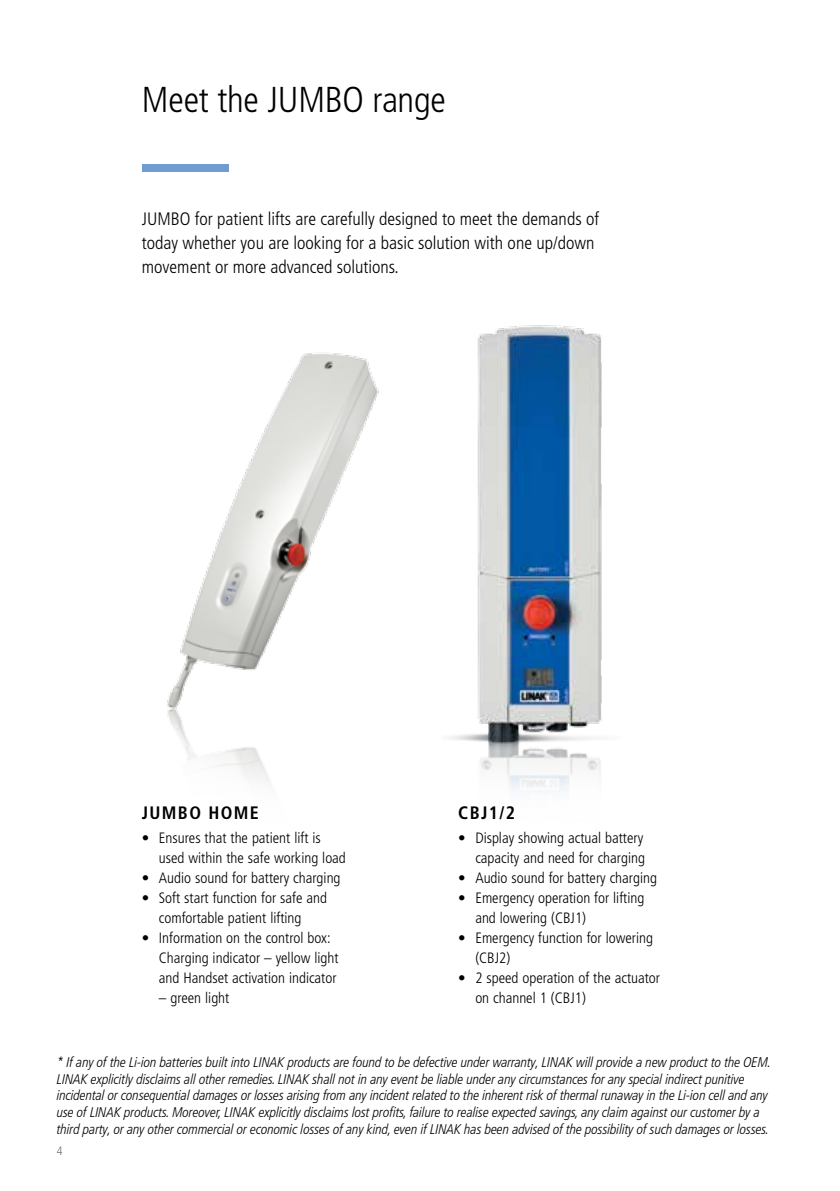
<style>
.page{position:relative;width:840px;height:1191px;background:#fff}
.page>*{position:absolute;margin:0;border:0;box-sizing:border-box;transform-origin:0 0}
.t1{font:300 condensed 36px "Frutiger LT Pro";letter-spacing:-.005em;color:#000}
.t2{font:300 condensed 18px/24px "Frutiger LT Pro";color:#000}
.t3{font:700 condensed 18px "Frutiger LT Pro";letter-spacing:.075em;color:#000}
.t4{font:300 condensed 15px/20px "Frutiger LT Pro";color:#000}
.t5{font:italic 300 condensed 14px/16.8px "Frutiger LT Pro";letter-spacing:-.01em;color:#000}
.t6{font:300 condensed 12px "Frutiger LT Pro";color:#6d6e71}
</style>
<div class="page">
<img style="left:448px;top:325px;width:154px;height:467px">
<img style="left:167px;top:352px;width:212px;height:432px">
<div style="left:142px;top:164px;width:86px;height:8px;background:#719cd2"></div>
<h1 class="t1" style="left:142px;top:79px;width:305px">Meet the JUMBO range</h1>
<p class="t2" style="left:142px;top:207px;width:458px">JUMBO for patient lifts are carefully designed to meet the demands of today whether you are looking for a basic solution with one up/down movement or more advanced solutions.</p>
<p class="t3" style="left:142px;top:802px;width:118px">JUMBO HOME</p>
<p class="t4" style="left:159px;top:828px;width:188px;text-indent:-17px">• Ensures that the patient lift is used within the safe working load</p>
<p class="t4" style="left:142px;top:868px;width:200px">• Audio sound for battery charging</p>
<p class="t4" style="left:142px;top:888px;width:186px;text-align:center">• Soft start function for safe and comfortable patient lifting</p>
<p class="t4" style="left:159px;top:927px;width:181px;text-indent:-17px">• Information on the control box:<br>Charging indicator – yellow light and Handset activation indicator</p>
<p class="t4" style="left:159px;top:987px;width:72px">– green light</p>
<p class="t3" style="left:458px;top:802px;width:58px">CBJ1/2</p>
<p class="t4" style="left:458px;top:828px;width:188px;text-align:right">• Display showing actual battery capacity and need for charging</p>
<p class="t4" style="left:458px;top:868px;width:200px">• Audio sound for battery charging</p>
<p class="t4" style="left:475px;top:888px;width:170px;text-indent:-17px">• Emergency operation for lifting and lowering (CBJ1)</p>
<p class="t4" style="left:475px;top:927px;width:179px;text-indent:-17px">• Emergency function for lowering (CBJ2)</p>
<p class="t4" style="left:475px;top:967px;width:186px;text-indent:-17px">• 2 speed operation of the actuator on channel 1 (CBJ1)</p>
<p class="t5" style="left:57px;top:1053px;width:715px">* If any of the Li-ion batteries built into LINAK products are found to be defective under warranty, LINAK will provide a new product to the OEM.<br>LINAK explicitly disclaims all other remedies. LINAK shall not in any event be liable under any circumstances for any special indirect punitive incidental or consequential damages or losses arising from any incident related to the inherent risk of thermal runaway in the Li-ion cell and any use of LINAK products. Moreover, LINAK explicitly disclaims lost profits, failure to realise expected savings, any claim against our customer by a third party, or any other commercial or economic losses of any kind, even if LINAK has been advised of the possibility of such damages or losses.</p>
<p class="t6" style="left:57px;top:1143px;width:7px">4</p>
</div>
